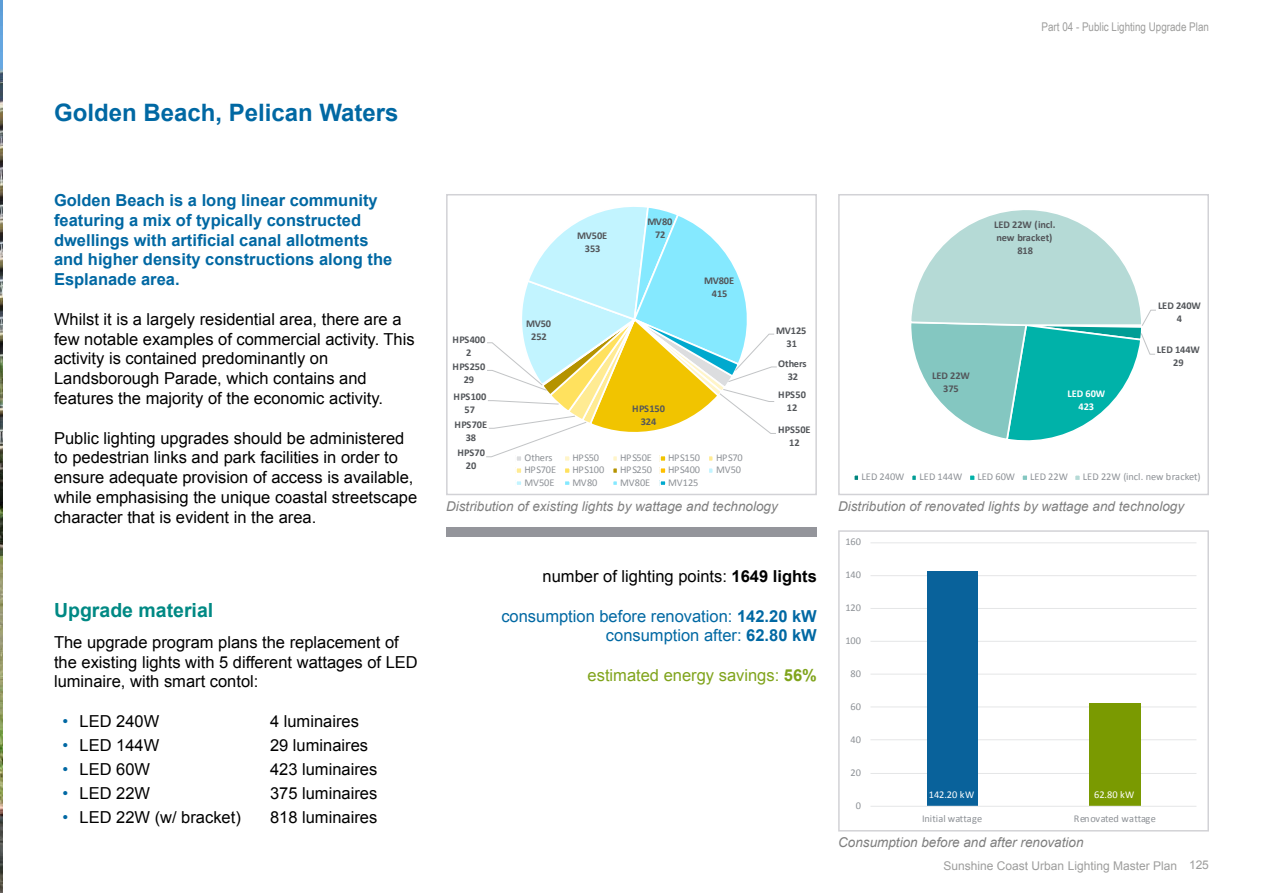
<style>
.page{position:relative;width:1263px;height:893px;background:#fff}
.page>*{position:absolute;margin:0;border:0;box-sizing:border-box;transform-origin:0 0}
.t1{font:700 24px "Arial";color:#0068a3}
.t2{font:700 19.5px "Arial";color:#008984}
.t3{font:16.5px/19.8px "Arial";color:#000}
.t4{font:700 16.5px/19.8px "Arial";color:#0068a3}
.t5{font:16.5px/19.8px "Arial";color:#0068a3;text-align:right}
.t6{font:16.5px "Arial";color:#80a41c}
.t7{font:italic 13.5px "Arial";color:#7f7f7f}
.t8{font:12px "Arial";color:#9d9d9c}
.t9{font:12px "Arial Narrow";color:#9d9d9c}
.t10{font:10.35px "Calibri";letter-spacing:-.005em;color:#8d9196}
.t11{font:700 10.35px/12.9px "Calibri";letter-spacing:-.005em;color:#53565a;text-align:center}
.t12{font:10.35px "Calibri";letter-spacing:-.005em;color:#fff}
.t13{font:700 10.35px/12.9px "Calibri";letter-spacing:-.005em;color:#fff;text-align:center}
.s1{color:#0068a3}
.s2{font-weight:700}
</style>
<div class="page">
<div style="left:446px;top:527px;width:371px;height:10px;background:#94959b"></div>
<img style="left:0;top:0;width:3px;height:893px">
<hr style="left:870px;top:773px;width:326px;height:1px;background:#e5e6e7">
<hr style="left:870px;top:739px;width:326px;height:1px;background:#e5e6e7">
<hr style="left:870px;top:706px;width:326px;height:1px;background:#e5e6e7">
<hr style="left:870px;top:674px;width:326px;height:1px;background:#e5e6e7">
<hr style="left:870px;top:641px;width:326px;height:1px;background:#e5e6e7">
<hr style="left:870px;top:608px;width:326px;height:1px;background:#e5e6e7">
<hr style="left:870px;top:575px;width:326px;height:1px;background:#e5e6e7">
<hr style="left:870px;top:542px;width:326px;height:1px;background:#e5e6e7">
<div style="left:927px;top:572px;width:51px;height:234px;background:#09629b"></div>
<div style="left:1089px;top:703px;width:52px;height:103px;background:#7a9a01"></div>
<hr style="left:870px;top:806px;width:326px;height:1px;background:#e5e6e7">
<div style="left:838px;top:530px;width:371px;height:301px;border:2px solid #d2d2d6"></div>
<div style="left:659px;top:455px;width:8px;height:7px;border:2px solid #fff"></div>
<svg style="left:486px;top:207px;width:291px;height:254px"></svg>
<div style="left:707px;top:455px;width:7px;height:7px;border:2px solid #fff"></div>
<div style="left:515px;top:467px;width:8px;height:7px;border:2px solid #fff"></div>
<div style="left:563px;top:467px;width:8px;height:7px;border:2px solid #fff"></div>
<div style="left:612px;top:467px;width:6px;height:7px;border:2px solid #fff"></div>
<div style="left:659px;top:467px;width:8px;height:7px;border:2px solid #fff"></div>
<div style="left:707px;top:467px;width:7px;height:7px;border:2px solid #fff"></div>
<div style="left:515px;top:480px;width:8px;height:7px;border:2px solid #fff"></div>
<div style="left:563px;top:480px;width:8px;height:7px;border:2px solid #fff"></div>
<div style="left:612px;top:480px;width:6px;height:7px;border:2px solid #fff"></div>
<div style="left:659px;top:480px;width:8px;height:7px;border:2px solid #fff"></div>
<div style="left:446px;top:194px;width:371px;height:301px;border:1px solid #d2d2d6"></div>
<svg style="left:911px;top:210px;width:245px;height:231px"></svg>
<div style="left:853px;top:474px;width:7px;height:8px;border:2px solid #fff"></div>
<div style="left:911px;top:474px;width:6px;height:8px;border:2px solid #fff"></div>
<div style="left:968px;top:474px;width:8px;height:8px;border:2px solid #fff"></div>
<div style="left:1021px;top:474px;width:8px;height:8px;border:2px solid #fff"></div>
<div style="left:1073px;top:474px;width:8px;height:8px;border:2px solid #fff"></div>
<div style="left:838px;top:194px;width:371px;height:301px;border:1px solid #d2d2d6"></div>
<h1 class="t1" style="left:54px;top:96px;width:346px">Golden Beach, Pelican Waters</h1>
<p class="t4" style="left:54px;top:190px;width:340px">Golden Beach is a long linear community featuring a mix of typically constructed dwellings with artificial canal allotments and higher density constructions along the Esplanade area.</p>
<p class="t3" style="left:54px;top:309px;width:362px">Whilst it is a largely residential area, there are a few notable examples of commercial activity. This activity is contained predominantly on Landsborough Parade, which contains and features the majority of the economic activity.</p>
<p class="t3" style="left:54px;top:428px;width:365px">Public lighting upgrades should be administered to pedestrian links and park facilities in order to ensure adequate provision of access is available, while emphasising the unique coastal streetscape character that is evident in the area.</p>
<p class="t2" style="left:54px;top:597px;width:161px">Upgrade material</p>
<p class="t3" style="left:54px;top:632px;width:365px">The upgrade program plans the replacement of the existing lights with 5 different wattages of LED luminaire, with smart contol:</p>
<p class="t3" style="left:63px;top:711px;width:98px"><span class="s1">•</span> LED 240W</p>
<p class="t3" style="left:270px;top:711px;width:90px">4 luminaires</p>
<p class="t3" style="left:63px;top:735px;width:98px"><span class="s1">•</span> LED 144W</p>
<p class="t3" style="left:270px;top:735px;width:100px">29 luminaires</p>
<p class="t3" style="left:63px;top:759px;width:89px"><span class="s1">•</span> LED 60W</p>
<p class="t3" style="left:270px;top:759px;width:109px">423 luminaires</p>
<p class="t3" style="left:63px;top:783px;width:89px"><span class="s1">•</span> LED 22W</p>
<p class="t3" style="left:270px;top:783px;width:109px">375 luminaires</p>
<p class="t3" style="left:63px;top:807px;width:180px"><span class="s1">•</span> LED 22W (w/ bracket)</p>
<p class="t3" style="left:270px;top:807px;width:109px">818 luminaires</p>
<p class="t9" style="left:1041px;top:18px;width:169px">Part 04 - Public Lighting Upgrade Plan</p>
<p class="t11" style="left:452px;top:332px;width:34px">HPS400<br>2</p>
<p class="t11" style="left:452px;top:360px;width:34px">HPS250<br>29</p>
<p class="t11" style="left:453px;top:390px;width:34px">HPS100<br>57</p>
<p class="t11" style="left:455px;top:418px;width:34px">HPS70E<br>38</p>
<p class="t11" style="left:457px;top:446px;width:29px">HPS70<br>20</p>
<p class="t11" style="left:577px;top:229px;width:32px">MV50E<br>353</p>
<p class="t11" style="left:647px;top:215px;width:27px">MV80<br>72</p>
<p class="t11" style="left:526px;top:317px;width:27px">MV50<br>252</p>
<p class="t11" style="left:632px;top:402px;width:34px">HPS150<br>324</p>
<p class="t11" style="left:704px;top:273px;width:32px">MV80E<br>415</p>
<p class="t10" style="left:524px;top:450px;width:30px">Others</p>
<p class="t10" style="left:572px;top:450px;width:28px">HPS50</p>
<p class="t10" style="left:620px;top:450px;width:33px">HPS50E</p>
<p class="t10" style="left:668px;top:450px;width:33px">HPS150</p>
<p class="t10" style="left:716px;top:450px;width:28px">HPS70</p>
<p class="t10" style="left:524px;top:463px;width:33px">HPS70E</p>
<p class="t10" style="left:572px;top:463px;width:33px">HPS100</p>
<p class="t10" style="left:620px;top:463px;width:33px">HPS250</p>
<p class="t10" style="left:668px;top:463px;width:33px">HPS400</p>
<p class="t10" style="left:716px;top:463px;width:27px">MV50</p>
<p class="t10" style="left:524px;top:475px;width:32px">MV50E</p>
<p class="t10" style="left:572px;top:475px;width:27px">MV80</p>
<p class="t10" style="left:620px;top:475px;width:32px">MV80E</p>
<p class="t10" style="left:668px;top:475px;width:32px">MV125</p>
<p class="t11" style="left:776px;top:324px;width:32px">MV125<br>31</p>
<p class="t11" style="left:778px;top:356px;width:30px">Others<br>32</p>
<p class="t11" style="left:778px;top:388px;width:29px">HPS50<br>12</p>
<p class="t11" style="left:778px;top:423px;width:34px">HPS50E<br>12</p>
<p class="t11" style="left:994px;top:218px;width:63px">LED 22W (incl. new bracket)<br>818</p>
<p class="t11" style="left:932px;top:368px;width:39px">LED 22W<br>375</p>
<p class="t13" style="left:1067px;top:386px;width:39px">LED 60W<br>423</p>
<p class="t11" style="left:1158px;top:299px;width:45px">LED 240W<br>4</p>
<p class="t11" style="left:1157px;top:343px;width:45px">LED 144W<br>29</p>
<p class="t10" style="left:861px;top:469px;width:44px">LED 240W</p>
<p class="t10" style="left:919px;top:469px;width:44px">LED 144W</p>
<p class="t10" style="left:977px;top:469px;width:39px">LED 60W</p>
<p class="t10" style="left:1030px;top:469px;width:39px">LED 22W</p>
<p class="t10" style="left:1083px;top:469px;width:119px">LED 22W (incl. new bracket)</p>
<p class="t7" style="left:446px;top:497px;width:333px">Distribution of existing lights by wattage and technology</p>
<p class="t7" style="left:838px;top:497px;width:347px">Distribution of renovated lights by wattage and technology</p>
<p class="t3" style="left:543px;top:566px;width:276px">number of lighting points: <span class="s2">1649 lights</span></p>
<p class="t5" style="left:501px;top:606px;width:317px">consumption before renovation: <span class="s2">142.20 kW </span>consumption after: <span class="s2">62.80 kW</span></p>
<p class="t6" style="left:588px;top:664px;width:231px">estimated energy savings: <span class="s2">56%</span></p>
<p class="t10" style="left:845px;top:535px;width:17px">160</p>
<p class="t10" style="left:845px;top:568px;width:17px">140</p>
<p class="t10" style="left:845px;top:600px;width:17px">120</p>
<p class="t10" style="left:845px;top:633px;width:17px">100</p>
<p class="t10" style="left:851px;top:666px;width:12px">80</p>
<p class="t10" style="left:851px;top:699px;width:12px">60</p>
<p class="t10" style="left:851px;top:732px;width:12px">40</p>
<p class="t10" style="left:851px;top:765px;width:12px">20</p>
<p class="t10" style="left:856px;top:798px;width:7px">0</p>
<p class="t12" style="left:929px;top:787px;width:47px">142.20 kW</p>
<p class="t12" style="left:1094px;top:787px;width:42px">62.80 kW</p>
<p class="t10" style="left:922px;top:811px;width:62px">Initial wattage</p>
<p class="t10" style="left:1074px;top:811px;width:83px">Renovated wattage</p>
<p class="t7" style="left:838px;top:834px;width:247px">Consumption before and after renovation</p>
<p class="t8" style="left:943px;top:857px;width:267px">Sunshine Coast Urban Lighting Master Plan 125</p>
</div>
